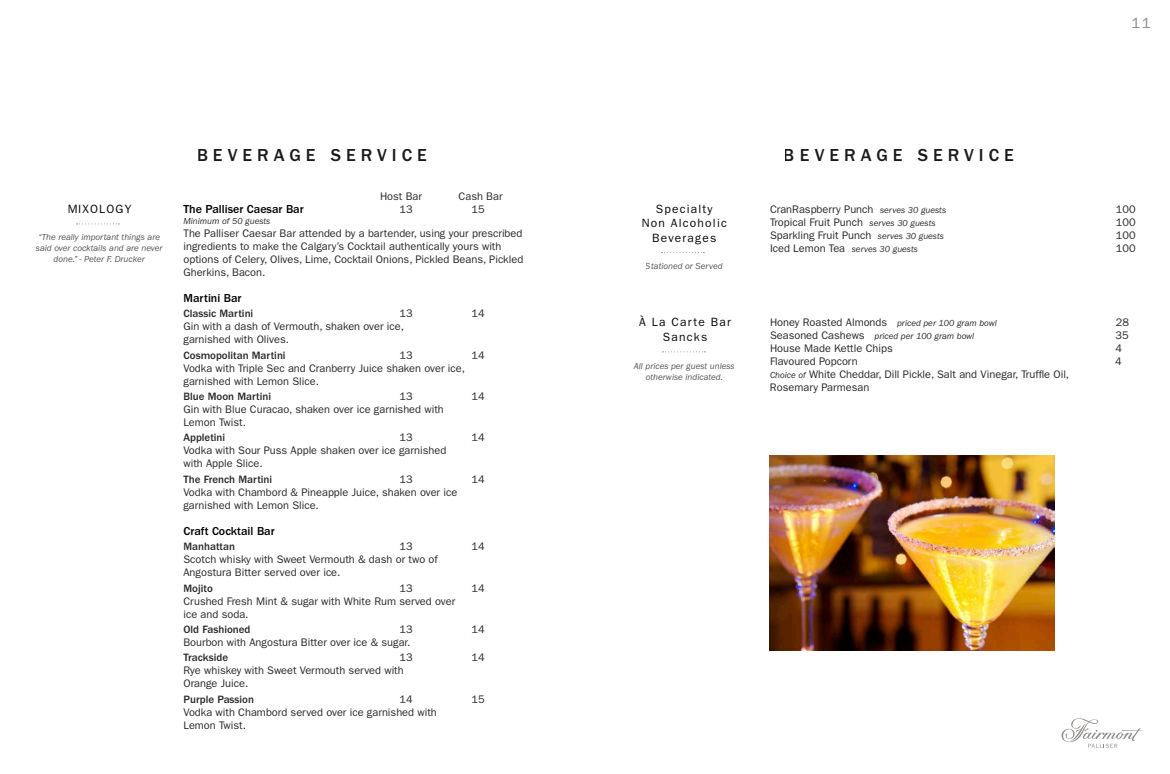
<style>
.page{position:relative;width:1170px;height:774px;background:#fff}
.page>*{position:absolute;margin:0;border:0;box-sizing:border-box;transform-origin:0 0}
.t1{font:500 18px "ITC Franklin Gothic Std";letter-spacing:.28em;color:#000}
.t2{font:15px "ITC Franklin Gothic Std";color:#8d8b89}
.t3{font:12px/14.4px "ITC Franklin Gothic Std";letter-spacing:.1em;color:#000;text-align:center}
.t4{font:500 12px "ITC Franklin Gothic Std";color:#000}
.t5{font:11px/13px "ITC Franklin Gothic Std";color:#282829}
.t6{font:500 11px "ITC Franklin Gothic Std";color:#282829}
.t7{font:italic 9px/10.8px "ITC Franklin Gothic Std";color:#282829;text-align:center}
.s1{font-style:italic;font-size:9px}
.s2{font-style:normal;font-size:11px}
</style>
<div class="page">
<svg style="left:1062px;top:718px;width:81px;height:30px"></svg>
<svg style="left:77px;top:223px;width:42px;height:1px"></svg>
<svg style="left:662px;top:252px;width:42px;height:1px"></svg>
<svg style="left:662px;top:351px;width:43px;height:1px"></svg>
<img style="left:769px;top:456px;width:285px;height:195px">
<p class="t3" style="left:67px;top:202px;width:66px">MIXOLOGY</p>
<p class="t7" style="left:36px;top:232px;width:128px">“The really important things are said over cocktails and are never done.” - Peter F. Drucker</p>
<h1 class="t1" style="left:197px;top:145px;width:231px">BEVERAGE SERVICE</h1>
<p class="t5" style="left:380px;top:190px;width:44px">Host Bar</p>
<p class="t5" style="left:459px;top:190px;width:45px">Cash Bar</p>
<p class="t4" style="left:184px;top:202px;width:122px">The Palliser Caesar Bar</p>
<p class="t5" style="left:400px;top:203px;width:15px">13</p>
<p class="t5" style="left:471px;top:203px;width:15px">15</p>
<p class="t7" style="left:184px;top:216px;width:88px">Minimum of 50 guests</p>
<p class="t5" style="left:184px;top:227px;width:341px">The Palliser Caesar Bar attended by a bartender, using your prescribed ingredients to make the Calgary’s Cocktail authentically yours with options of Celery, Olives, Lime, Cocktail Onions, Pickled Beans, Pickled Gherkins, Bacon.</p>
<p class="t4" style="left:184px;top:291px;width:60px">Martini Bar</p>
<p class="t6" style="left:184px;top:307px;width:71px">Classic Martini</p>
<p class="t5" style="left:400px;top:307px;width:15px">13</p>
<p class="t5" style="left:472px;top:307px;width:15px">14</p>
<p class="t5" style="left:184px;top:320px;width:222px">Gin with a dash of Vermouth, shaken over ice, garnished with Olives.</p>
<p class="t6" style="left:184px;top:349px;width:104px">Cosmopolitan Martini</p>
<p class="t5" style="left:400px;top:349px;width:15px">13</p>
<p class="t5" style="left:472px;top:349px;width:15px">14</p>
<p class="t5" style="left:184px;top:362px;width:283px">Vodka with Triple Sec and Cranberry Juice shaken over ice, garnished with Lemon Slice.</p>
<p class="t6" style="left:184px;top:390px;width:89px">Blue Moon Martini</p>
<p class="t5" style="left:400px;top:390px;width:15px">13</p>
<p class="t5" style="left:471px;top:390px;width:15px">14</p>
<p class="t5" style="left:183px;top:403px;width:262px">Gin with Blue Curacao, shaken over ice garnished with<br>Lemon Twist.</p>
<p class="t6" style="left:183px;top:432px;width:43px">Appletini</p>
<p class="t5" style="left:400px;top:431px;width:15px">13</p>
<p class="t5" style="left:471px;top:431px;width:15px">14</p>
<p class="t5" style="left:183px;top:444px;width:264px">Vodka with Sour Puss Apple shaken over ice garnished with Apple Slice.</p>
<p class="t6" style="left:183px;top:473px;width:90px">The French Martini</p>
<p class="t5" style="left:400px;top:473px;width:15px">13</p>
<p class="t5" style="left:471px;top:473px;width:15px">14</p>
<p class="t5" style="left:183px;top:486px;width:275px">Vodka with Chambord &amp; Pineapple Juice, shaken over ice garnished with Lemon Slice.</p>
<p class="t4" style="left:184px;top:524px;width:93px">Craft Cocktail Bar</p>
<p class="t6" style="left:184px;top:540px;width:53px">Manhattan</p>
<p class="t5" style="left:400px;top:540px;width:15px">13</p>
<p class="t5" style="left:472px;top:540px;width:15px">14</p>
<p class="t5" style="left:184px;top:553px;width:256px">Scotch whisky with Sweet Vermouth &amp; dash or two of<br>Angostura Bitter served over ice.</p>
<p class="t6" style="left:184px;top:582px;width:31px">Mojito</p>
<p class="t5" style="left:400px;top:582px;width:15px">13</p>
<p class="t5" style="left:472px;top:582px;width:15px">14</p>
<p class="t5" style="left:184px;top:595px;width:273px">Crushed Fresh Mint &amp; sugar with White Rum served over ice and soda.</p>
<p class="t6" style="left:184px;top:623px;width:69px">Old Fashioned</p>
<p class="t5" style="left:400px;top:623px;width:15px">13</p>
<p class="t5" style="left:472px;top:623px;width:15px">14</p>
<p class="t5" style="left:184px;top:636px;width:228px">Bourbon with Angostura Bitter over ice &amp; sugar.</p>
<p class="t6" style="left:184px;top:652px;width:46px">Trackside</p>
<p class="t5" style="left:400px;top:651px;width:15px">13</p>
<p class="t5" style="left:472px;top:651px;width:15px">14</p>
<p class="t5" style="left:184px;top:664px;width:222px">Rye whiskey with Sweet Vermouth served with<br>Orange Juice.</p>
<p class="t6" style="left:184px;top:693px;width:72px">Purple Passion</p>
<p class="t5" style="left:400px;top:693px;width:15px">14</p>
<p class="t5" style="left:472px;top:693px;width:15px">15</p>
<p class="t5" style="left:184px;top:706px;width:255px">Vodka with Chambord served over ice garnished with<br>Lemon Twist.</p>
<h2 class="t2" style="left:1131px;top:15px;width:21px">11</h2>
<p class="t3" style="left:642px;top:202px;width:87px">Specialty<br>Non Alcoholic<br>Beverages</p>
<p class="t7" style="left:646px;top:261px;width:78px">Stationed or Served</p>
<p class="t3" style="left:639px;top:315px;width:94px">À La Carte Bar<br>Sancks</p>
<p class="t7" style="left:634px;top:361px;width:103px">All prices per guest unless otherwise indicated.</p>
<h1 class="t1" style="left:784px;top:145px;width:231px">BEVERAGE SERVICE</h1>
<p class="t5" style="left:770px;top:203px;width:178px">CranRaspberry Punch <span class="s1">serves 30 guests<br></span>Tropical Fruit Punch <span class="s1">serves 30 guests<br></span>Sparkling Fruit Punch <span class="s1">serves 30 guests</span></p>
<p class="t7" style="left:770px;top:244px;width:149px"><span class="s2">Iced Lemon Tea</span> serves 30 guests</p>
<p class="t7" style="left:770px;top:317px;width:228px;line-height:13px;text-align:left"><span class="s2">Honey Roasted Almonds</span> priced per 100 gram bowl<br><span class="s2">Seasoned Cashews</span> priced per 100 gram bowl</p>
<p class="t5" style="left:770px;top:342px;width:301px">House Made Kettle Chips<br>Flavoured Popcorn<br><span class="s1">Choice of</span> White Cheddar, Dill Pickle, Salt and Vinegar, Truffle Oil,<br>Rosemary Parmesan</p>
<p class="t5" style="left:1116px;top:203px;width:21px;line-height:12.6px">100<br>100</p>
<p class="t5" style="left:1116px;top:229px;width:21px;line-height:12.5px">100<br>100</p>
<p class="t5" style="left:1115px;top:316px;width:15px">28<br>35<br>4<br>4</p>
</div>
